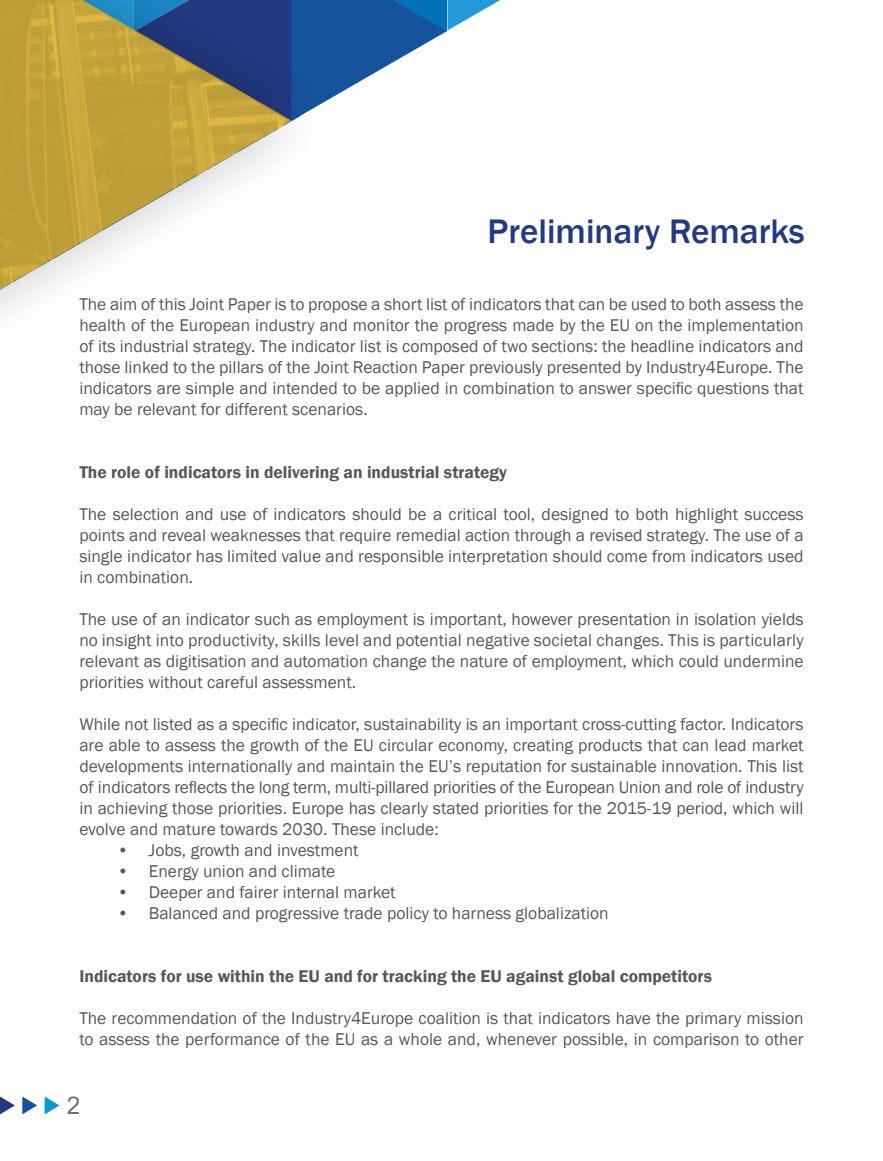
<style>
.page{position:relative;width:883px;height:1161px;background:#fff}
.page>*{position:absolute;margin:0;border:0;box-sizing:border-box;transform-origin:0 0}
.t1{font:500 35px "Franklin Gothic";color:#233982}
.t2{font:24.5px "Arial";color:#706f6f}
.t3{font:17.5px/21px "Franklin Gothic";color:#585756;text-align:justify}
.t4{font:600 17.5px "Franklin Gothic";color:#585756}
</style>
<div class="page">
<svg style="left:0;top:1096px;width:15px;height:19px"></svg>
<svg style="left:22px;top:1096px;width:15px;height:18px"></svg>
<svg style="left:45px;top:1096px;width:15px;height:18px"></svg>
<svg style="left:0;top:0;width:290px;height:315px"></svg>
<svg style="left:79px;top:0;width:421px;height:122px"></svg>
<h1 class="t1" style="left:488px;top:209px;width:319px">Preliminary Remarks</h1>
<p class="t3" style="left:79px;top:294px;width:726px">The aim of this Joint Paper is to propose a short list of indicators that can be used to both assess the health of the European industry and monitor the progress made by the EU on the implementation of its industrial strategy. The indicator list is composed of two sections: the headline indicators and those linked to the pillars of the Joint Reaction Paper previously presented by Industry4Europe. The indicators are simple and intended to be applied in combination to answer specific questions that may be relevant for different scenarios.</p>
<p class="t4" style="left:79px;top:461px;width:429px">The role of indicators in delivering an industrial strategy</p>
<p class="t3" style="left:79px;top:504px;width:726px">The selection and use of indicators should be a critical tool, designed to both highlight success points and reveal weaknesses that require remedial action through a revised strategy. The use of a single indicator has limited value and responsible interpretation should come from indicators used in combination.</p>
<p class="t3" style="left:79px;top:609px;width:726px">The use of an indicator such as employment is important, however presentation in isolation yields no insight into productivity, skills level and potential negative societal changes. This is particularly relevant as digitisation and automation change the nature of employment, which could undermine priorities without careful assessment.</p>
<p class="t3" style="left:79px;top:714px;width:726px">While not listed as a specific indicator, sustainability is an important cross-cutting factor. Indicators are able to assess the growth of the EU circular economy, creating products that can lead market developments internationally and maintain the EU’s reputation for sustainable innovation. This list of indicators reflects the long term, multi-pillared priorities of the European Union and role of industry in achieving those priorities. Europe has clearly stated priorities for the 2015-19 period, which will evolve and mature towards 2030. These include:</p>
<p class="t3" style="left:117px;top:840px;width:243px">• Jobs, growth and investment</p>
<p class="t3" style="left:117px;top:861px;width:220px">• Energy union and climate</p>
<p class="t3" style="left:117px;top:882px;width:280px">• Deeper and fairer internal market</p>
<p class="t3" style="left:117px;top:903px;width:493px">• Balanced and progressive trade policy to harness globalization</p>
<p class="t4" style="left:79px;top:965px;width:634px">Indicators for use within the EU and for tracking the EU against global competitors</p>
<p class="t3" style="left:79px;top:1008px;width:726px">The recommendation of the Industry4Europe coalition is that indicators have the primary mission to assess the performance of the EU as a whole and, whenever possible, in comparison to other</p>
<h2 class="t2" style="left:67px;top:1089px;width:15px">2</h2>
</div>
